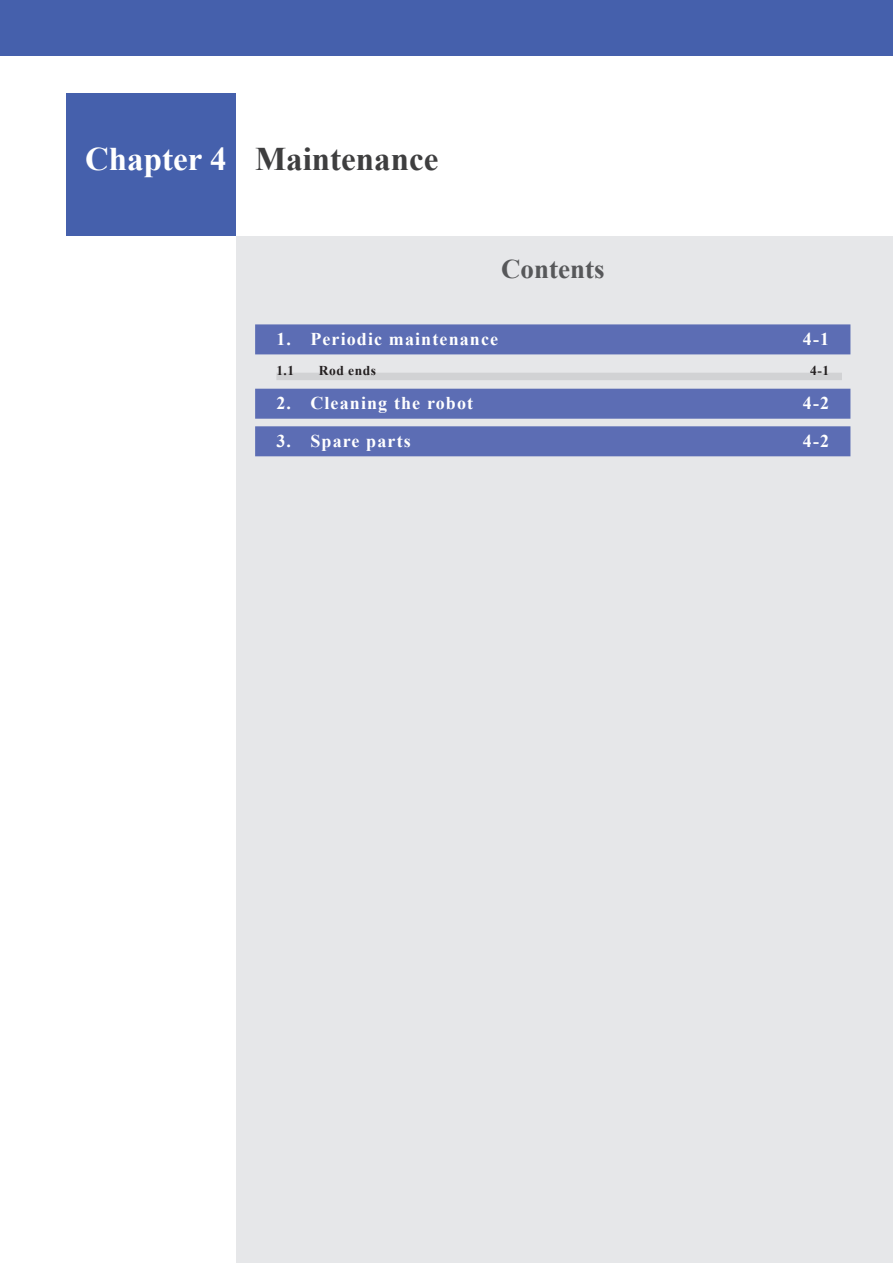
<style>
.page{position:relative;width:893px;height:1263px;background:#fff}
.page>*{position:absolute;margin:0;border:0;box-sizing:border-box;transform-origin:0 0}
.t1{font:700 33px "Times New Roman";color:#3e3e3f}
.t2{font:700 27px "Times New Roman";color:#57585a}
.t3{font:700 18px "Times New Roman";letter-spacing:.06em;color:#fff}
.t4{font:700 13.5px "Times New Roman";letter-spacing:.04em;color:#231f20}
.s1{color:#fff}
</style>
<div class="page">
<div style="left:0;top:0;width:893px;height:55px;background:#4560ac"></div>
<div style="left:67px;top:94px;width:169px;height:142px;background:#4560ac"></div>
<div style="left:236px;top:236px;width:657px;height:1027px;background:#e6e7e9"></div>
<div style="left:255px;top:324px;width:595px;height:30px;background:#5c6db4"></div>
<div style="left:276px;top:373px;width:566px;height:7px;background:#d1d2d4"></div>
<div style="left:255px;top:389px;width:595px;height:30px;background:#5c6db4"></div>
<div style="left:255px;top:426px;width:595px;height:30px;background:#5c6db4"></div>
<h1 class="t1" style="left:85px;top:136px;width:355px"><span class="s1">Chapter 4</span> Maintenance</h1>
<h2 class="t2" style="left:501px;top:250px;width:105px">Contents</h2>
<p class="t3" style="left:276px;top:327px;width:223px">1. Periodic maintenance</p>
<p class="t3" style="left:803px;top:327px;width:28px">4-1</p>
<p class="t4" style="left:276px;top:361px;width:19px">1.1</p>
<p class="t4" style="left:319px;top:361px;width:59px">Rod ends</p>
<p class="t4" style="left:810px;top:361px;width:20px">4-1</p>
<p class="t3" style="left:276px;top:391px;width:198px">2. Cleaning the robot</p>
<p class="t3" style="left:803px;top:391px;width:28px">4-2</p>
<p class="t3" style="left:276px;top:428px;width:136px">3. Spare parts</p>
<p class="t3" style="left:803px;top:428px;width:28px">4-2</p>
</div>
